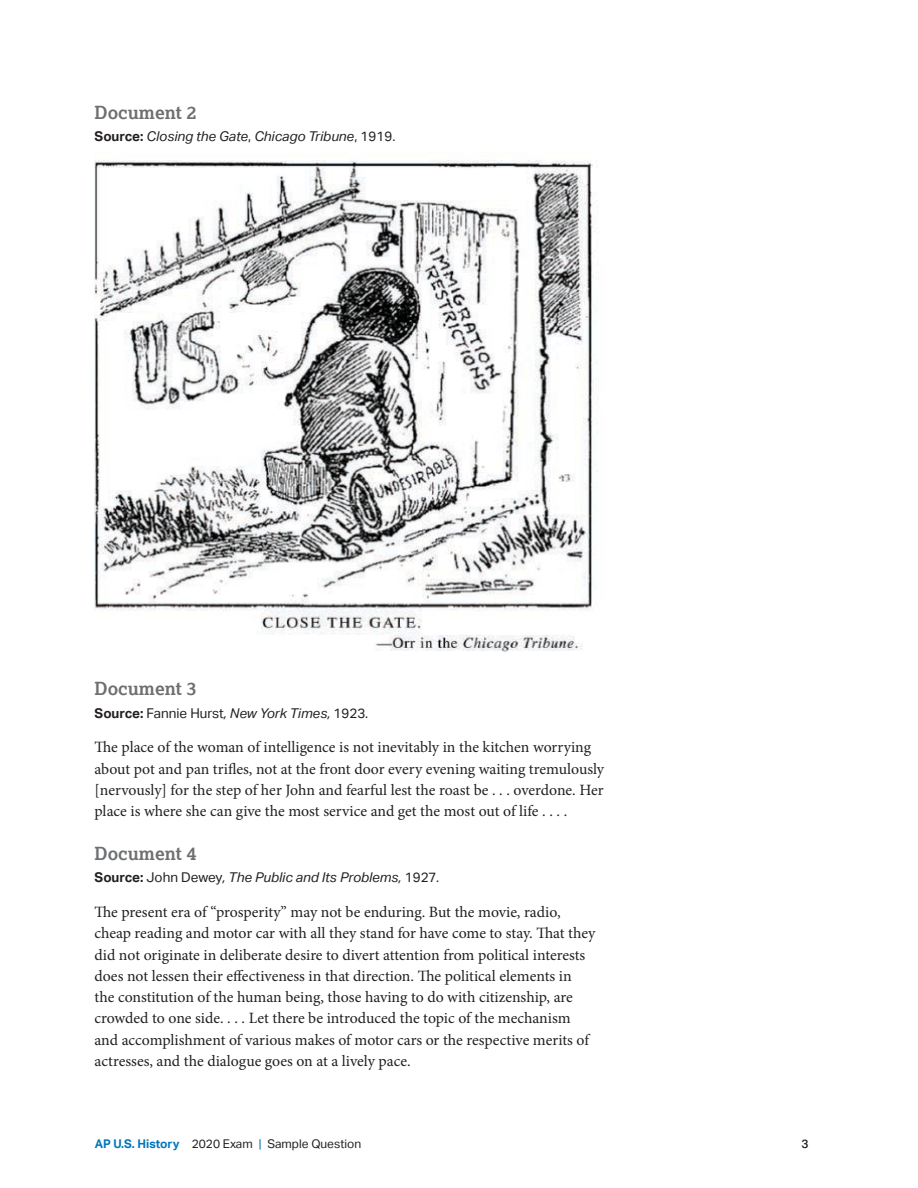
<style>
.page{position:relative;width:918px;height:1188px;background:#fff}
.page>*{position:absolute;margin:0;border:0;box-sizing:border-box;transform-origin:0 0}
.C_Head___Baseline{font:700 18px "Lexia";color:#6d6f71}
.Sample_Question___Bo{font:15.75px/21.3px "Minion Pro";letter-spacing:-.005em;color:#231f20}
.Question_Source{font:italic 13.5px "Aktiv Grotesk";color:#231f20}
.Question_Source-2{font:13.5px "Aktiv Grotesk";color:#231f20}
.t1{font:12px "Aktiv Grotesk";color:#231f20}
.t2{font:500 12px "Aktiv Grotesk";color:#231f20}
.s1{font-weight:700;font-style:normal}
.s2{font-style:normal}
.s3{font-weight:700}
.s4{font-style:italic}
.s5{font-weight:700;color:#0076bc}
.s6{color:#0076bc}
</style>
<div class="page">
<img style="left:94px;top:160px;width:504px;height:492px">
<h4 class="C_Head___Baseline" style="left:94px;top:101px;width:104px">Document 2</h4>
<p class="Question_Source" style="left:94px;top:129px;width:302px"><span class="s1">Source:</span> Closing the Gate<span class="s2">,</span> Chicago Tribune<span class="s2">, 1919.</span></p>
<h4 class="C_Head___Baseline" style="left:94px;top:677px;width:104px">Document 3</h4>
<p class="Question_Source-2" style="left:94px;top:705px;width:275px"><span class="s3">Source:</span> Fannie Hurst<span class="s4">, New York Times,</span> 1923<span class="s4">.</span></p>
<p class="Sample_Question___Bo" style="left:94px;top:737px;width:511px">The place of the woman of intelligence is not inevitably in the kitchen worrying about pot and pan trifles, not at the front door every evening waiting tremulously [nervously] for the step of her John and fearful lest the roast be . . . overdone. Her place is where she can give the most service and get the most out of life . . . .</p>
<h4 class="C_Head___Baseline" style="left:94px;top:842px;width:104px">Document 4</h4>
<p class="Question_Source" style="left:94px;top:870px;width:347px"><span class="s1">Source:</span> <span class="s2">John Dewey</span>, The Public and Its Problems, <span class="s2">1927</span>.</p>
<p class="Sample_Question___Bo" style="left:94px;top:902px;width:503px">The present era of “prosperity” may not be enduring. But the movie, radio, cheap reading and motor car with all they stand for have come to stay. That they did not originate in deliberate desire to divert attention from political interests does not lessen their effectiveness in that direction. The political elements in the constitution of the human being, those having to do with citizenship, are crowded to one side. . . . Let there be introduced the topic of the mechanism and accomplishment of various makes of motor cars or the respective merits of actresses, and the dialogue goes on at a lively pace.</p>
<p class="t1" style="left:95px;top:1136px;width:268px"><span class="s5">AP U.S. History</span> 2020 Exam <span class="s6">|</span> Sample Question</p>
<p class="t2" style="left:801px;top:1136px;width:9px">3</p>
</div>
